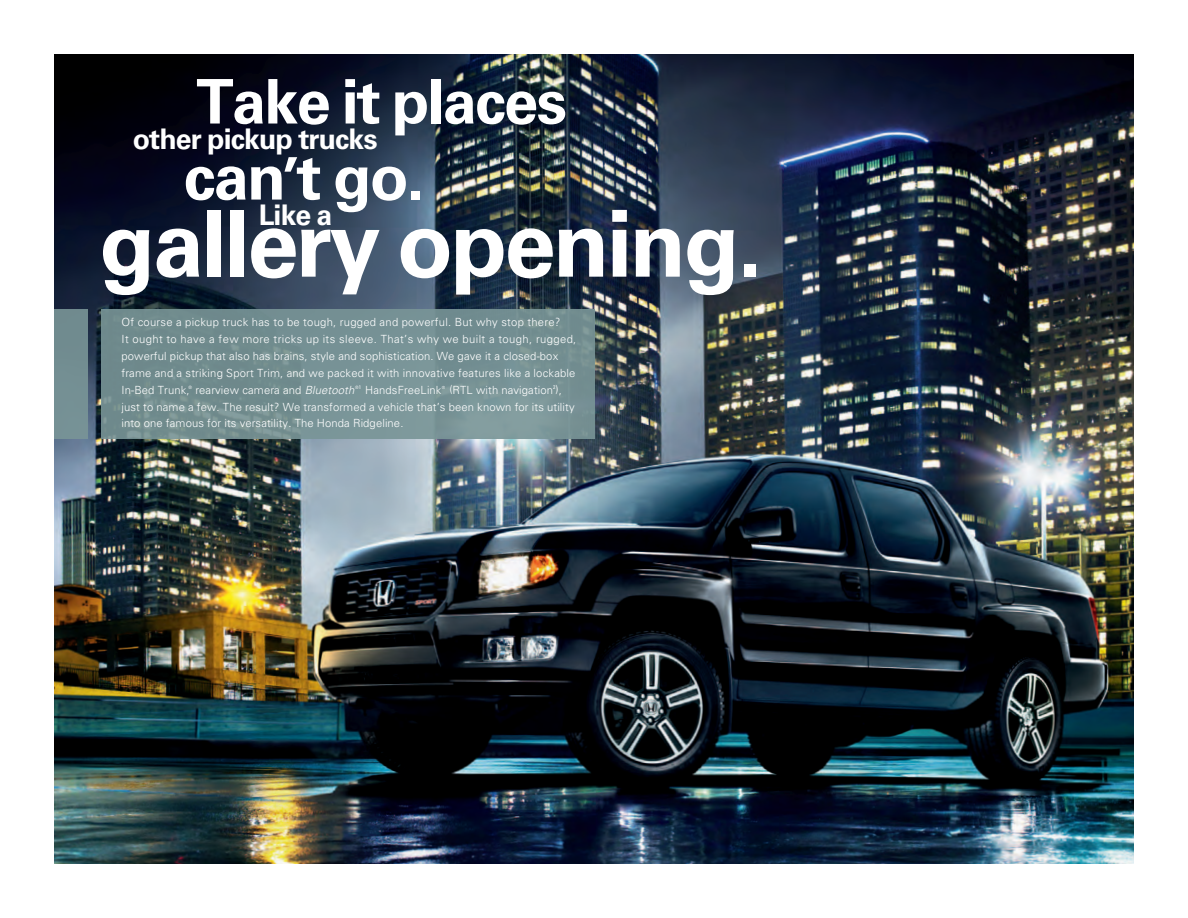
<style>
.page{position:relative;width:1188px;height:918px;background:#fff}
.page>*{position:absolute;margin:0;border:0;box-sizing:border-box;transform-origin:0 0}
._09_Big_Bold_Blurbs{font:700 92.55px "Univers";letter-spacing:-.03em;color:#fff}
._09_Big_Bold_Blurbs-2{font:700 63.75px "Univers";color:#fff}
._09_Big_Bold_Blurbs-3{font:700 61.5px "Univers";letter-spacing:-.03em;color:#fff}
._09_Big_Bold_Blurbs-4{font:700 28.35px "Univers";letter-spacing:-.03em;color:#fff}
._12_Body___9_13_5_K2{font:300 11.25px/16.8px "Univers";letter-spacing:.01em;color:#fff}
._12_Body___9_13_5_K2-2{font:300 4.5px "Univers";color:#fff}
._12_Body___9_13_5_K2-3{font:300 4.2px "Univers";color:#fff}
.s1{font-size:58.8px}
.s2{font-style:italic}
</style>
<div class="page">
<img style="left:54px;top:54px;width:1080px;height:810px">
<div style="left:101px;top:309px;width:494px;height:130px;background:#799597"></div>
<div style="left:54px;top:309px;width:33px;height:130px;background:#748e93"></div>
<p class="_09_Big_Bold_Blurbs-3" style="left:196px;top:66px;width:372px">Take it places</p>
<p class="_09_Big_Bold_Blurbs-4" style="left:133px;top:122px;width:247px">other pickup trucks</p>
<p class="_09_Big_Bold_Blurbs-2" style="left:184px;top:140px;width:242px">can<span class="s1">’</span>t go.</p>
<p class="_09_Big_Bold_Blurbs-4" style="left:259px;top:198px;width:75px">Like a</p>
<p class="_09_Big_Bold_Blurbs" style="left:99px;top:190px;width:665px">gallery opening.</p>
<p class="_12_Body___9_13_5_K2" style="left:121px;top:314px;width:456px">Of course a pickup truck has to be tough, rugged and powerful. But why stop there?<br>It ought to have a few more tricks up its sleeve. That’s why we built a tough, rugged, powerful pickup that also has brains, style and sophistication. We gave it a closed-box frame and a striking Sport Trim, and we packed it with innovative features like a lockable In-Bed Trunk,</p>
<p class="_12_Body___9_13_5_K2" style="left:121px;top:381px;width:455px;text-indent:328px">(RTL with navigation<sup>2</sup>), just to name a few. The result? We transformed a vehicle that’s been known for its utility into one famous for its versatility. The Honda Ridgeline.</p>
<p class="_12_Body___9_13_5_K2-2" style="left:189px;top:384px;width:5px">®</p>
<p class="_12_Body___9_13_5_K2" style="left:195px;top:381px;width:248px">rearview camera and <span class="s2">Bluetooth</span> <sup>®</sup><sup>1</sup> HandsFreeLink</p>
<p class="_12_Body___9_13_5_K2-3" style="left:442px;top:385px;width:5px">®</p>
</div>
